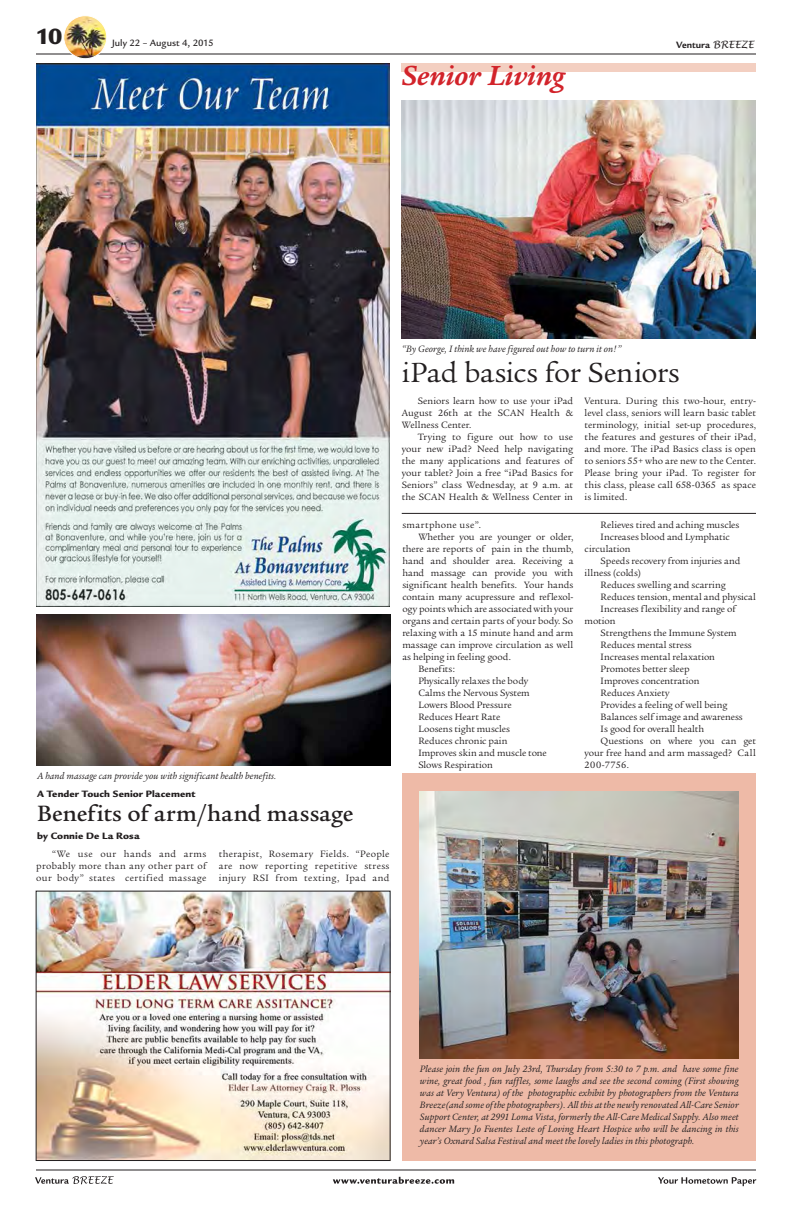
<style>
.page{position:relative;width:792px;height:1224px;background:#fff}
.page>*{position:absolute;margin:0;border:0;box-sizing:border-box;transform-origin:0 0}
.t1{font:30px "Legacy Serif";letter-spacing:-.01em;color:#231f20}
.t2{font:italic 700 30px "Legacy Serif";color:#d2232a}
.t3{font:500 24px "Legacy Serif";color:#231f20}
.t4{font:900 24px "Legacy Sans";color:#231f20}
.t5{font:10px/12px "Legacy Serif";color:#231f20;text-align:justify}
.t6{font:italic 10px/12px "Legacy Serif";letter-spacing:.01em;color:#231f20;text-align:justify}
.t7{font:900 10px "Legacy Sans";letter-spacing:.01em;color:#231f20}
.t8{font:500 10px "Legacy Sans";color:#231f20}
.t9{font:10px "Legacy Serif";letter-spacing:.04em;color:#231f20}
.t10{font:700 10px "Legacy Sans";letter-spacing:.005em;color:#231f20}
.s1{font-family:"Lucida Handwriting";font-weight:400;font-style:italic}
</style>
<div class="page">
<svg style="left:35px;top:1176px;width:721px;height:10px"></svg>
<hr style="left:36px;top:54px;width:720px;height:1px;background:#231f20">
<hr style="left:36px;top:1170px;width:720px;height:1px;background:#231f20">
<img style="left:64px;top:16px;width:43px;height:43px;border-radius:21px">
<div style="left:63px;top:15px;width:44px;height:44px;border:1px solid #fff;border-radius:50%"></div>
<div style="left:402px;top:63px;width:354px;height:9px;background:#f3cfc1"></div>
<img style="left:36px;top:64px;width:354px;height:543px">
<img style="left:38px;top:893px;width:350px;height:266px">
<div style="left:36px;top:891px;width:354px;height:270px;border:1px solid #231f20"></div>
<img style="left:36px;top:615px;width:354px;height:151px">
<div style="left:402px;top:773px;width:354px;height:388px;background:#eebaa7"></div>
<img style="left:420px;top:791px;width:319px;height:268px">
<img style="left:402px;top:100px;width:354px;height:239px">
<hr style="left:402px;top:513px;width:354px;height:1px;background:#231f20">
<h2 class="t4" style="left:35px;top:22px;width:28px">10</h2>
<p class="t8" style="left:112px;top:37px;width:103px">July 22 – August 4, 2015</p>
<p class="t10" style="left:676px;top:39px;width:79px">Ventura <span class="s1">BREEZE</span></p>
<h1 class="t2" style="left:402px;top:58px;width:165px">Senior Living</h1>
<p class="t6" style="left:37px;top:770px;width:241px">A hand massage can provide you with significant health benefits.</p>
<p class="t7" style="left:37px;top:788px;width:160px">A Tender Touch Senior Placement</p>
<h2 class="t3" style="left:37px;top:800px;width:318px">Benefits of arm/hand massage</h2>
<p class="t7" style="left:37px;top:830px;width:104px">by Connie De La Rosa</p>
<p class="t5" style="left:36px;top:848px;width:172px;text-indent:16px">“We use our hands and arms probably more than any other part of our body” states certified massage</p>
<p class="t5" style="left:219px;top:848px;width:172px">therapist, Rosemary Fields. “People are now reporting repetitive stress injury RSI from texting, Ipad and</p>
<p class="t6" style="left:402px;top:343px;width:221px">“By George, I think we have figured out how to turn it on!”</p>
<h1 class="t1" style="left:402px;top:356px;width:280px">iPad basics for Seniors</h1>
<p class="t5" style="left:585px;top:395px;width:173px">Ventura. During this two-hour, entry&shy;level class, seniors will learn basic tablet terminology, initial set-up procedures, the features and gestures of their iPad, and more. The iPad Basics class is open to seniors 55+ who are new to the Center.<br>Please bring your iPad. To register for this class, please call 658-0365 as space is limited.</p>
<p class="t5" style="left:601px;top:519px;width:140px">Relieves tired and aching muscles</p>
<p class="t5" style="left:601px;top:531px;width:131px">Increases blood and Lymphatic</p>
<p class="t5" style="left:585px;top:543px;width:47px">circulation</p>
<p class="t5" style="left:601px;top:555px;width:141px">Speeds recovery from injuries and</p>
<p class="t5" style="left:585px;top:567px;width:58px">illness (colds)</p>
<p class="t5" style="left:601px;top:579px;width:127px">Reduces swelling and scarring</p>
<p class="t5" style="left:601px;top:591px;width:157px">Reduces tension, mental and physical</p>
<p class="t5" style="left:601px;top:603px;width:137px">Increases flexibility and range of</p>
<p class="t5" style="left:585px;top:615px;width:32px">motion</p>
<p class="t5" style="left:601px;top:627px;width:138px">Strengthens the Immune System</p>
<p class="t5" style="left:601px;top:639px;width:93px">Reduces mental stress</p>
<p class="t5" style="left:601px;top:651px;width:116px">Increases mental relaxation</p>
<p class="t5" style="left:601px;top:663px;width:90px">Promotes better sleep</p>
<p class="t5" style="left:601px;top:675px;width:100px">Improves concentration</p>
<p class="t5" style="left:601px;top:687px;width:71px">Reduces Anxiety</p>
<p class="t5" style="left:601px;top:699px;width:128px">Provides a feeling of well being</p>
<p class="t5" style="left:601px;top:711px;width:144px">Balances self image and awareness</p>
<p class="t5" style="left:601px;top:723px;width:105px">Is good for overall health</p>
<p class="t5" style="left:601px;top:735px;width:157px">Questions on where you can get</p>
<p class="t5" style="left:585px;top:747px;width:173px">your free hand and arm massaged? Call</p>
<p class="t5" style="left:585px;top:759px;width:46px">200-7756.</p>
<p class="t5" style="left:402px;top:395px;width:173px;text-indent:16px">Seniors learn how to use your iPad August 26th at the SCAN Health &amp; Wellness Center.</p>
<p class="t5" style="left:402px;top:431px;width:173px;text-indent:16px">Trying to figure out how to use your new iPad? Need help navigating the many applications and features of your tablet? Join a free “iPad Basics for Seniors” class Wednesday, at 9 a.m. at the SCAN Health &amp; Wellness Center in</p>
<p class="t9" style="left:402px;top:519px;width:80px">smartphone use”.</p>
<p class="t5" style="left:418px;top:531px;width:156px">Whether you are younger or older,</p>
<p class="t5" style="left:402px;top:543px;width:173px">there are reports of pain in the thumb,</p>
<p class="t5" style="left:402px;top:555px;width:172px">hand and shoulder area. Receiving a</p>
<p class="t5" style="left:402px;top:567px;width:172px">hand massage can provide you with</p>
<p class="t5" style="left:402px;top:579px;width:172px">significant health benefits. Your hands</p>
<p class="t5" style="left:402px;top:591px;width:172px">contain many acupressure and reflexol-</p>
<p class="t5" style="left:402px;top:603px;width:172px">ogy points which are associated with your</p>
<p class="t5" style="left:402px;top:615px;width:172px">organs and certain parts of your body. So</p>
<p class="t5" style="left:402px;top:627px;width:172px">relaxing with a 15 minute hand and arm</p>
<p class="t5" style="left:402px;top:639px;width:172px">massage can improve circulation as well</p>
<p class="t5" style="left:402px;top:651px;width:110px">as helping in feeling good.</p>
<p class="t5" style="left:418px;top:663px;width:38px">Benefits:</p>
<p class="t5" style="left:418px;top:675px;width:111px">Physically relaxes the body</p>
<p class="t5" style="left:418px;top:687px;width:113px">Calms the Nervous System</p>
<p class="t5" style="left:418px;top:699px;width:95px">Lowers Blood Pressure</p>
<p class="t5" style="left:418px;top:711px;width:83px">Reduces Heart Rate</p>
<p class="t5" style="left:418px;top:723px;width:93px">Loosens tight muscles</p>
<p class="t5" style="left:418px;top:735px;width:91px">Reduces chronic pain</p>
<p class="t5" style="left:418px;top:747px;width:130px">Improves skin and muscle tone</p>
<p class="t5" style="left:418px;top:759px;width:76px">Slows Respiration</p>
<p class="t6" style="left:420px;top:1063px;width:320px">Please join the fun on July 23rd, Thursday from 5:30 to 7 p.m. and have some fine wine, great food , fun raffles, some laughs and see the second coming (First showing was at Very Ventura) of the photographic exhibit by photographers from the Ventura Breeze(and some of the photographers). All this at the newly renovated All-Care Senior Support Center, at 2991 Loma Vista, formerly the All-Care Medical Supply. Also meet dancer Mary Jo Fuentes Leste of Loving Heart Hospice who will be dancing in this year’s Oxnard Salsa Festival and meet the lovely ladies in this photograph.</p>
</div>
